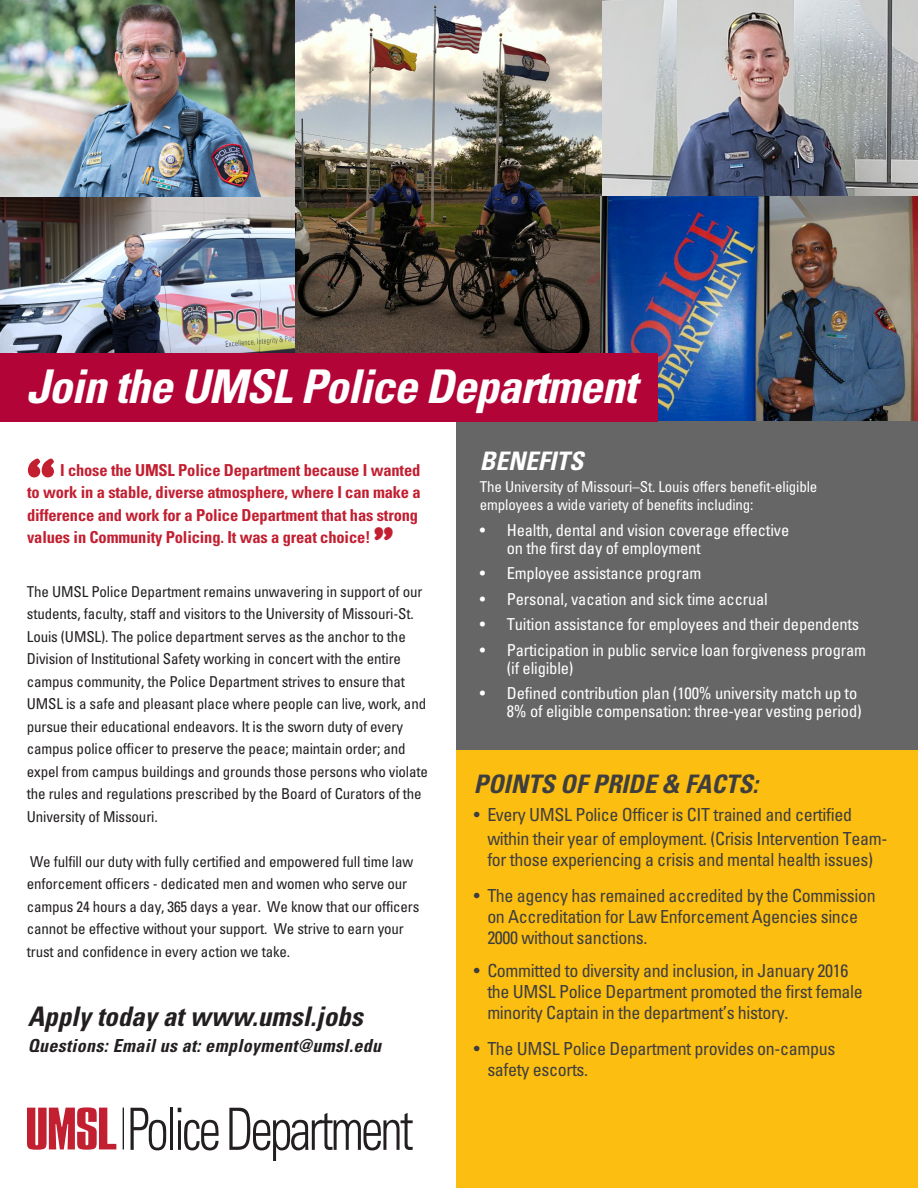
<style>
.page{position:relative;width:918px;height:1188px;background:#fff}
.page>*{position:absolute;margin:0;border:0;box-sizing:border-box;transform-origin:0 0}
.t1{font:58.5px "Heavitas";color:#c21f31}
.t2{font:italic 700 condensed 46.5px "Univers";letter-spacing:-.02em;color:#fff}
.t3{font:40.5px "Heavitas";color:#c21f31}
.t4{font:italic 700 condensed 27px "Univers";color:#231f20}
.t5{font:italic 700 condensed 25.5px "Univers";color:#3e3e3f}
.t6{font:italic 700 condensed 25.5px "Univers";color:#fff}
.t7{font:condensed 18px/21px "Univers";letter-spacing:-.02em;color:#3e3e3f}
.t8{font:italic 700 condensed 18px "Univers";letter-spacing:.02em;color:#231f20}
.t9{font:condensed 16.5px/18px "Univers";letter-spacing:-.01em;color:#fff}
.t10{font:700 condensed 16.5px/22.5px "Univers";letter-spacing:-.01em;color:#c21f31}
.t11{font:condensed 15px/22.5px "Univers";letter-spacing:-.01em;color:#231f20}
.t12{font:condensed 15px/18px "Univers";letter-spacing:-.01em;color:#fff}
</style>
<div class="page">
<img style="left:0;top:196px;width:296px;height:157px">
<img style="left:0;top:0;width:296px;height:196px">
<img style="left:296px;top:0;width:306px;height:422px">
<img style="left:602px;top:0;width:316px;height:196px">
<img style="left:601px;top:196px;width:317px;height:225px">
<div style="left:456px;top:421px;width:462px;height:329px;background:#666"></div>
<div style="left:456px;top:750px;width:462px;height:438px;background:#fdbe12"></div>
<div style="left:0;top:353px;width:658px;height:68px;background:#b30437"></div>
<svg style="left:131px;top:1108px;width:35px;height:42px"></svg>
<hr style="left:170px;top:1108px;width:3px;height:42px;background:#231f20">
<svg style="left:178px;top:1108px;width:3px;height:4px"></svg>
<hr style="left:178px;top:1120px;width:3px;height:30px;background:#231f20">
<svg style="left:184px;top:1120px;width:35px;height:30px"></svg>
<svg style="left:229px;top:1108px;width:184px;height:53px"></svg>
<svg style="left:27px;top:1107px;width:89px;height:43px"></svg>
<hr style="left:123px;top:1108px;width:1px;height:41px;background:#231f20">
<p class="t2" style="left:27px;top:358px;width:612px">Join the UMSL Police Department</p>
<p class="t1" style="left:27px;top:446px;width:30px">“</p>
<p class="t10" style="left:27px;top:458px;width:395px;text-indent:33px">I chose the UMSL Police Department because I wanted to work in a stable, diverse atmosphere, where I can make a difference and work for a Police Department that has strong values in Community Policing. It was a great choice!</p>
<p class="t3" style="left:374px;top:519px;width:21px">”</p>
<p class="t11" style="left:27px;top:580px;width:403px">The UMSL Police Department remains unwavering in support of our students, faculty, staff and visitors to the University of Missouri-St.<br>Louis (UMSL). The police department serves as the anchor to the Division of Institutional Safety working in concert with the entire campus community, the Police Department strives to ensure that UMSL is a safe and pleasant place where people can live, work, and pursue their educational endeavors. It is the sworn duty of every campus police officer to preserve the peace; maintain order; and expel from campus buildings and grounds those persons who violate the rules and regulations prescribed by the Board of Curators of the University of Missouri.</p>
<p class="t11" style="left:27px;top:850px;width:394px">We fulfill our duty with fully certified and empowered full time law enforcement officers - dedicated men and women who serve our campus 24 hours a day, 365 days a year. We know that our officers cannot be effective without your support. We strive to earn your trust and confidence in every action we take.</p>
<p class="t4" style="left:28px;top:1000px;width:336px">Apply today at www.umsl.jobs</p>
<p class="t8" style="left:28px;top:1034px;width:355px">Questions: Email us at: employment@umsl.edu</p>
<p class="t6" style="left:480px;top:445px;width:105px">BENEFITS</p>
<p class="t12" style="left:480px;top:477px;width:339px">The University of Missouri–St. Louis offers benefit-eligible employees a wide variety of benefits including:</p>
<p class="t9" style="left:507px;top:520px;width:284px;text-indent:-27px">• Health, dental and vision coverage effective on the first day of employment</p>
<p class="t9" style="left:480px;top:564px;width:223px">• Employee assistance program</p>
<p class="t9" style="left:480px;top:589px;width:290px">• Personal, vacation and sick time accrual</p>
<p class="t9" style="left:480px;top:615px;width:381px">• Tuition assistance for employees and their dependents</p>
<p class="t9" style="left:507px;top:640px;width:361px;text-indent:-27px">• Participation in public service loan forgiveness program (if eligible)</p>
<p class="t9" style="left:480px;top:684px;width:383px;text-align:right">• Defined contribution plan (100% university match up to<br>8% of eligible compensation: three-year vesting period)</p>
<p class="t5" style="left:474px;top:768px;width:286px">POINTS OF PRIDE &amp; FACTS:</p>
<p class="t7" style="left:487px;top:802px;width:402px;line-height:24px;text-indent:-14px">• Every UMSL Police Officer is CIT trained and certified within their year of employment. (Crisis Intervention Team-</p>
<p class="t7" style="left:487px;top:849px;width:387px">for those experiencing a crisis and mental health issues)</p>
<p class="t7" style="left:487px;top:885px;width:390px;text-indent:-14px">• The agency has remained accredited by the Commission on Accreditation for Law Enforcement Agencies since<br>2000 without sanctions.</p>
<p class="t7" style="left:487px;top:960px;width:377px;text-indent:-14px">• Committed to diversity and inclusion, in January 2016 the UMSL Police Department promoted the first female minority Captain in the department’s history.</p>
<p class="t7" style="left:487px;top:1038px;width:350px;text-indent:-14px">• The UMSL Police Department provides on-campus safety escorts.</p>
</div>
